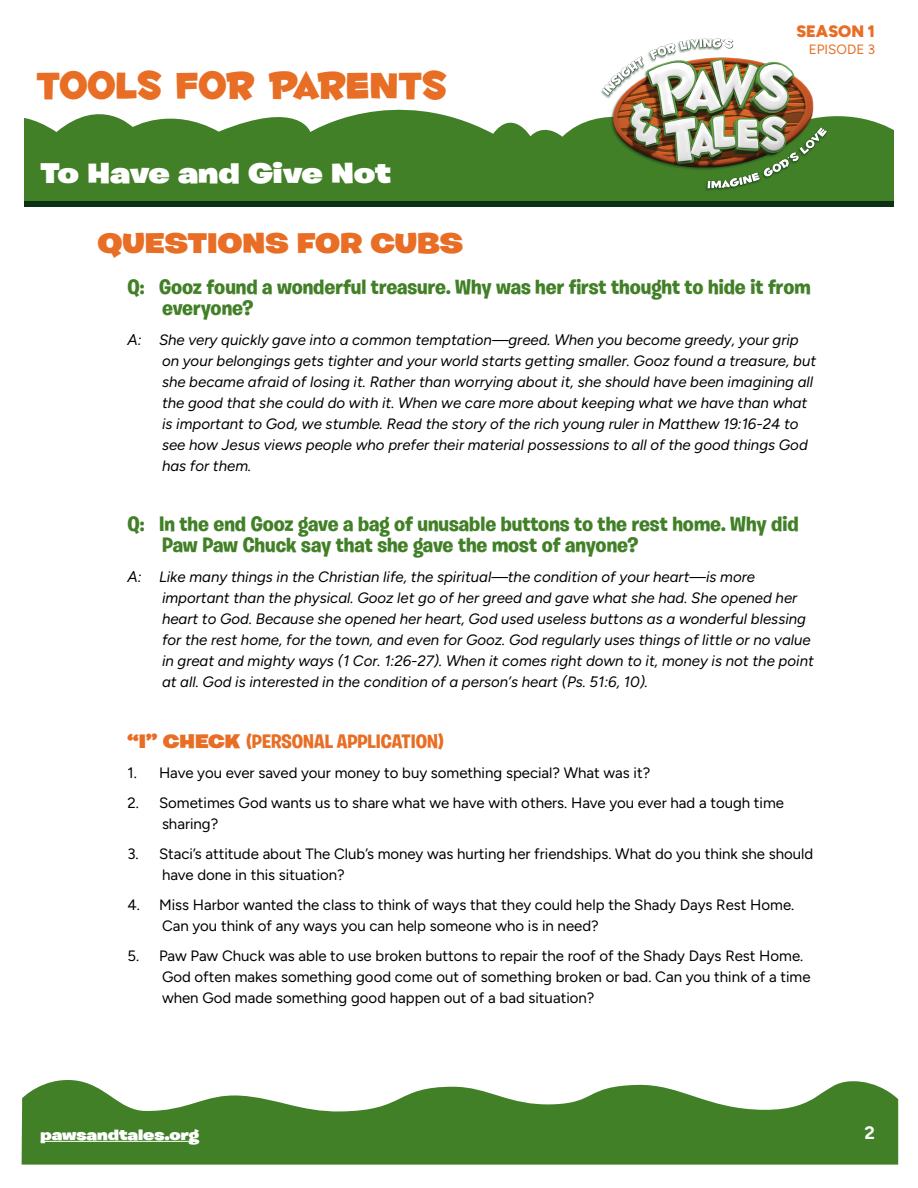
<style>
.page{position:relative;width:918px;height:1188px;background:#fff}
.page>*{position:absolute;margin:0;border:0;box-sizing:border-box;transform-origin:0 0}
.t1{font:45px "Fontdinerdotcom Huggable";color:#e86e25}
.t2{font:900 28.5px "Burbank Big Wide";color:#fff}
.t3{font:900 28.5px "Burbank Big Wide";color:#e86e25}
.t4{font:700 21px/21px "Burbank Big";color:#418027}
.t5{font:700 19.5px "Burbank Big";color:#e86e25}
.t6{font:300 18px "Figtree";color:#fff}
.t7{font:300 16.5px "Figtree";color:#e86e25}
.t8{font:italic 300 15px/21px "Figtree";color:#000}
.t9{font:300 15px/21px "Figtree";color:#000}
.t10{font:900 15px "Burbank Big Wide";color:#fff}
.t11{font:300 13.5px "Figtree";color:#e86e25}
.s1{font-family:"Burbank Big Wide";font-weight:900}
</style>
<div class="page">
<svg style="left:24px;top:110px;width:870px;height:92px;fill:#418027"></svg>
<img style="left:598px;top:38px;width:234px;height:154px">
<div style="left:24px;top:202px;width:870px;height:5px;background:#0c3215"></div>
<svg style="left:22px;top:1080px;width:876px;height:85px;fill:#418027"></svg>
<hr style="left:40px;top:1141px;width:159px;height:1px;background:#fff">
<h1 class="t1" style="left:36px;top:58px;width:412px">TOOLS FOR PARENTS</h1>
<h2 class="t2" style="left:40px;top:155px;width:352px">To Have and Give Not</h2>
<h2 class="t3" style="left:98px;top:225px;width:367px">QUESTIONS FOR CUBS</h2>
<p class="t7" style="left:796px;top:22px;width:80px">SEASON 1</p>
<p class="t11" style="left:809px;top:41px;width:68px">EPISODE 3</p>
<h3 class="t4" style="left:162px;top:277px;width:650px;text-indent:-35px">Q: Gooz found a wonderful treasure. Why was her first thought to hide it from everyone?</h3>
<p class="t8" style="left:162px;top:330px;width:656px;text-indent:-34px">A: She very quickly gave into a common temptation—greed. When you become greedy, your grip on your belongings gets tighter and your world starts getting smaller. Gooz found a treasure, but she became afraid of losing it. Rather than worrying about it, she should have been imagining all the good that she could do with it. When we care more about keeping what we have than what is important to God, we stumble. Read the story of the rich young ruler in Matthew 19:16-24 to see how Jesus views people who prefer their material possessions to all of the good things God has for them.</p>
<h3 class="t4" style="left:162px;top:514px;width:638px;text-indent:-35px">Q: In the end Gooz gave a bag of unusable buttons to the rest home. Why did<br>Paw Paw Chuck say that she gave the most of anyone?</h3>
<p class="t8" style="left:162px;top:567px;width:653px;text-indent:-34px">A: Like many things in the Christian life, the spiritual—the condition of your heart—is more important than the physical. Gooz let go of her greed and gave what she had. She opened her heart to God. Because she opened her heart, God used useless buttons as a wonderful blessing for the rest home, for the town, and even for Gooz. God regularly uses things of little or no value in great and mighty ways (1 Cor. 1:26-27). When it comes right down to it, money is not the point at all. God is interested in the condition of a person’s heart (Ps. 51:6, 10).</p>
<h3 class="t5" style="left:128px;top:729px;width:318px"><span class="s1">“I” CHECK</span> (PERSONAL APPLICATION)</h3>
<p class="t9" style="left:128px;top:762px;width:524px">1. Have you ever saved your money to buy something special? What was it?</p>
<p class="t9" style="left:162px;top:792px;width:624px;text-indent:-34px">2. Sometimes God wants us to share what we have with others. Have you ever had a tough time sharing?</p>
<p class="t9" style="left:162px;top:843px;width:653px;text-indent:-34px">3. Staci’s attitude about The Club’s money was hurting her friendships. What do you think she should have done in this situation?</p>
<p class="t9" style="left:162px;top:894px;width:634px;text-indent:-34px">4. Miss Harbor wanted the class to think of ways that they could help the Shady Days Rest Home.<br>Can you think of any ways you can help someone who is in need?</p>
<p class="t9" style="left:162px;top:945px;width:650px;text-indent:-34px">5. Paw Paw Chuck was able to use broken buttons to repair the roof of the Shady Days Rest Home.<br>God often makes something good come out of something broken or bad. Can you think of a time when God made something good happen out of a bad situation?</p>
<p class="t10" style="left:40px;top:1125px;width:160px">pawsandtales.org</p>
<p class="t6" style="left:865px;top:1123px;width:12px">2</p>
</div>
